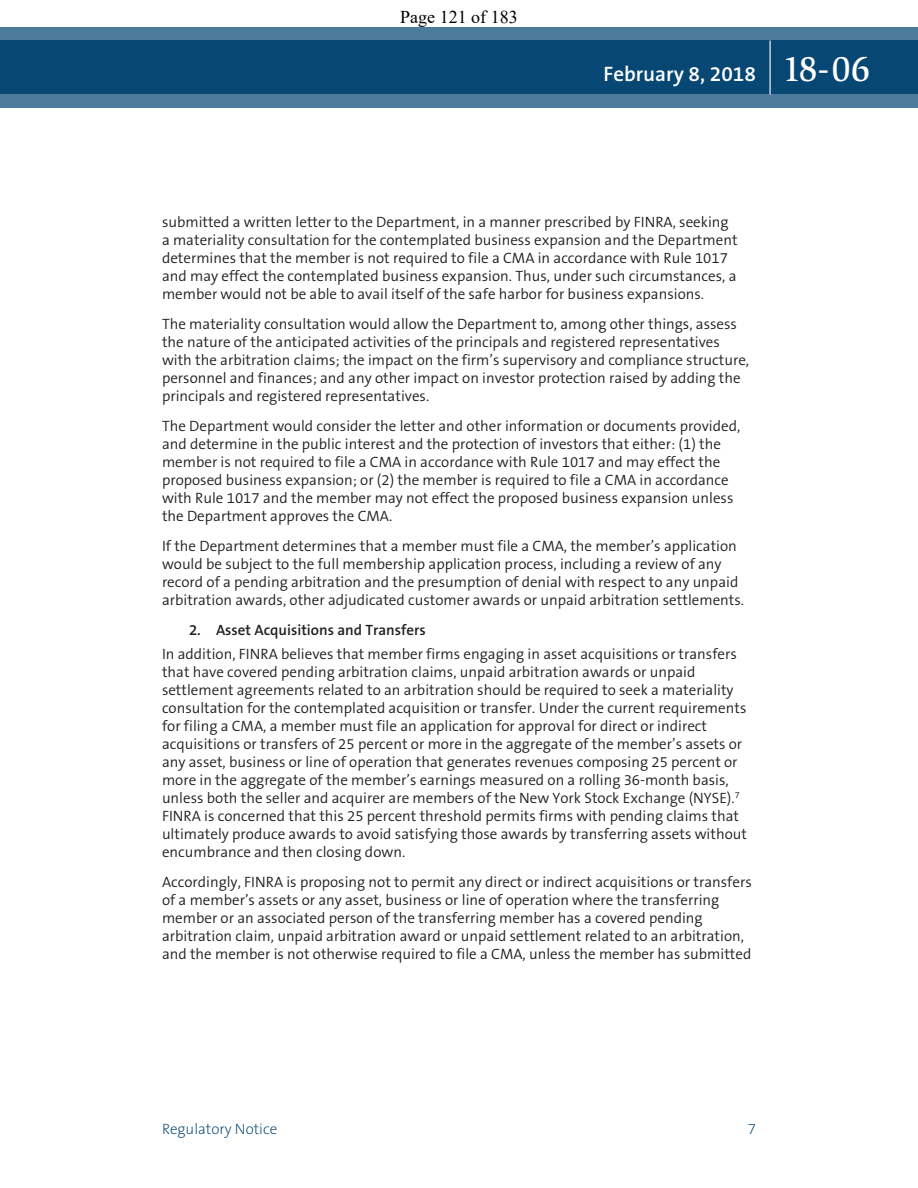
<style>
.page{position:relative;width:918px;height:1188px;background:#fff}
.page>*{position:absolute;margin:0;border:0;box-sizing:border-box;transform-origin:0 0}
.t1{font:600 21px "The Sans B6";color:#fff}
.t2{font:18px "Times New Roman";color:#000}
.t3{font:300 15px/18px "The Sans B4";color:#231f20}
.t4{font:600 15px "The Sans B6";color:#231f20}
.t5{font:200 15px "The Sans B2";color:#004270}
.s1{font-family:"Slimbach LT";font-weight:500;font-size:36px}
</style>
<div class="page">
<svg style="left:0;top:27px;width:918px;height:81px;background:#1e5881"></svg>
<hr style="left:770px;top:40px;width:1px;height:54px;background:#fff">
<p class="t2" style="left:400px;top:4px;width:119px">Page 121 of 183</p>
<h1 class="t1" style="left:604px;top:62px;width:268px">February 8, 2018 <span class="s1">18-06</span></h1>
<p class="t3" style="left:162px;top:213px;width:577px">submitted a written letter to the Department, in a manner prescribed by FINRA, seeking a materiality consultation for the contemplated business expansion and the Department determines that the member is not required to file a CMA in accordance with Rule 1017 and may effect the contemplated business expansion. Thus, under such circumstances, a member would not be able to avail itself of the safe harbor for business expansions.</p>
<p class="t3" style="left:162px;top:315px;width:589px">The materiality consultation would allow the Department to, among other things, assess the nature of the anticipated activities of the principals and registered representatives with the arbitration claims; the impact on the firm’s supervisory and compliance structure, personnel and finances; and any other impact on investor protection raised by adding the principals and registered representatives.</p>
<p class="t3" style="left:162px;top:417px;width:580px">The Department would consider the letter and other information or documents provided, and determine in the public interest and the protection of investors that either: (1) the member is not required to file a CMA in accordance with Rule 1017 and may effect the proposed business expansion; or (2) the member is required to file a CMA in accordance with Rule 1017 and the member may not effect the proposed business expansion unless the Department approves the CMA.</p>
<p class="t3" style="left:162px;top:537px;width:584px">If the Department determines that a member must file a CMA, the member’s application would be subject to the full membership application process, including a review of any record of a pending arbitration and the presumption of denial with respect to any unpaid arbitration awards, other adjudicated customer awards or unpaid arbitration settlements.</p>
<p class="t4" style="left:189px;top:622px;width:238px">2. Asset Acquisitions and Transfers</p>
<p class="t3" style="left:162px;top:645px;width:587px">In addition, FINRA believes that member firms engaging in asset acquisitions or transfers that have covered pending arbitration claims, unpaid arbitration awards or unpaid settlement agreements related to an arbitration should be required to seek a materiality consultation for the contemplated acquisition or transfer. Under the current requirements for filing a CMA, a member must file an application for approval for direct or indirect acquisitions or transfers of 25 percent or more in the aggregate of the member’s assets or any asset, business or line of operation that generates revenues composing 25 percent or more in the aggregate of the member’s earnings measured on a rolling 36-month basis, unless both the seller and acquirer are members of the New York Stock Exchange (NYSE).<sup>7<br></sup>FINRA is concerned that this 25 percent threshold permits firms with pending claims that ultimately produce awards to avoid satisfying those awards by transferring assets without encumbrance and then closing down.</p>
<p class="t3" style="left:162px;top:873px;width:591px">Accordingly, FINRA is proposing not to permit any direct or indirect acquisitions or transfers of a member’s assets or any asset, business or line of operation where the transferring member or an associated person of the transferring member has a covered pending arbitration claim, unpaid arbitration award or unpaid settlement related to an arbitration, and the member is not otherwise required to file a CMA, unless the member has submitted</p>
<p class="t5" style="left:162px;top:1121px;width:117px">Regulatory Notice</p>
<p class="t5" style="left:748px;top:1121px;width:10px">7</p>
</div>
